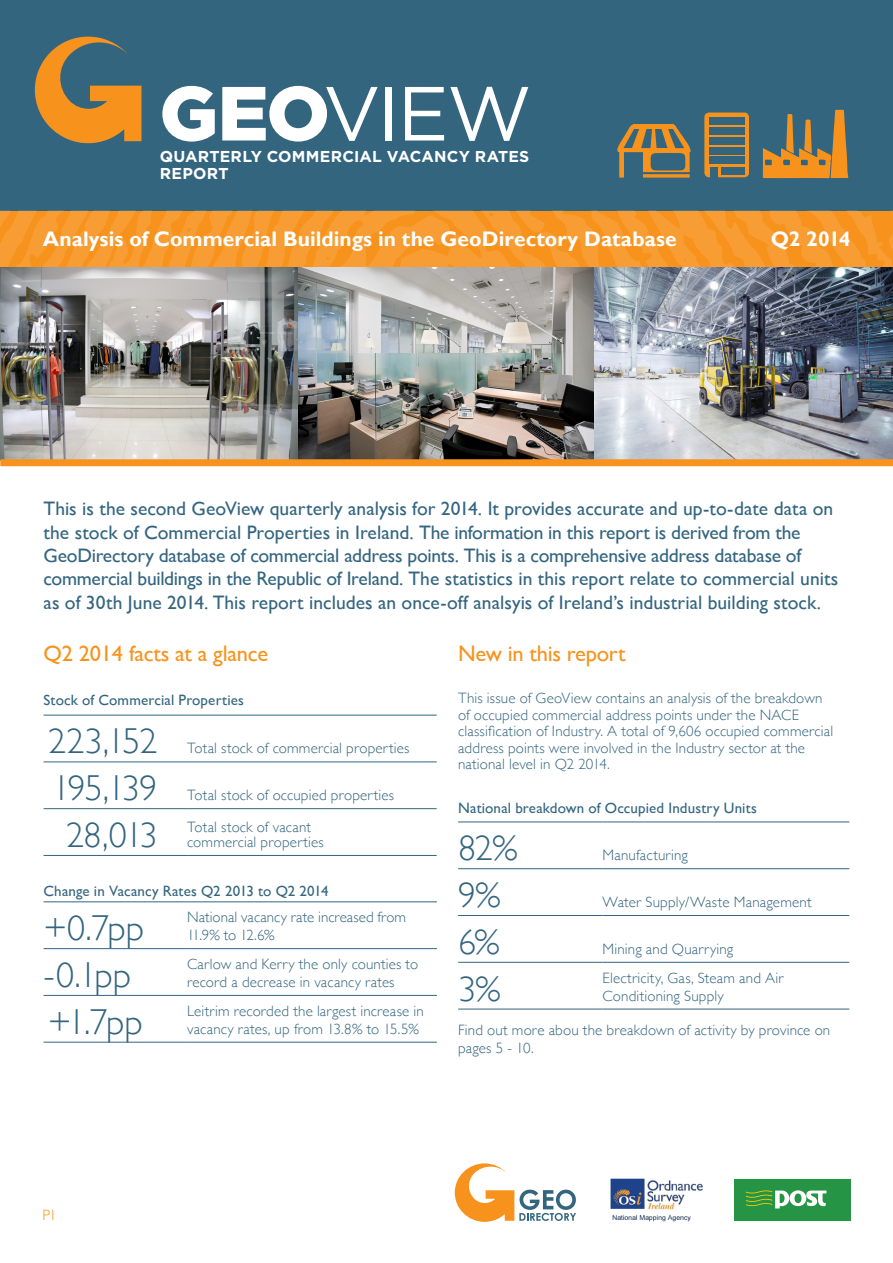
<style>
.page{position:relative;width:893px;height:1263px;background:#fff}
.page>*{position:absolute;margin:0;border:0;box-sizing:border-box;transform-origin:0 0}
.t1{font:76.5px "Gotham";color:#fff}
.percent{font:300 36px "Gill Sans";letter-spacing:-.035em;color:#33657f}
.Intro{font:22.5px "Gill Sans";letter-spacing:-.01em;color:#f7931d}
.t2{font:700 21px "Gill Sans";letter-spacing:.005em;color:#fff}
.Intro-2{font:19.5px/23.4px "Gill Sans";letter-spacing:-.005em;color:#33657f}
.t3{font:700 15.75px "Gotham";letter-spacing:.015em;color:#fff}
.Body{font:300 15px/18px "Gill Sans";letter-spacing:.01em;color:#33657f}
.Body-2{font:15px "Gill Sans";letter-spacing:.01em;color:#33657f}
.Bullet{font:15px "Gill Sans";letter-spacing:.01em;color:#33657f}
.Intro-3{font:15px "Gill Sans";letter-spacing:.01em;color:#33657f}
.Body-3{font:300 15px "Gill Sans";color:#f7931d}
.s1{font-weight:900}
</style>
<div class="page">
<svg style="left:44px;top:762px;width:393px;height:48px"></svg>
<hr style="left:44px;top:715px;width:143px;height:1px;background:#33657f">
<hr style="left:187px;top:715px;width:250px;height:1px;background:#33657f">
<hr style="left:44px;top:761px;width:143px;height:1px;background:#33657f">
<hr style="left:187px;top:761px;width:250px;height:1px;background:#33657f">
<hr style="left:44px;top:808px;width:143px;height:1px;background:#33657f">
<hr style="left:187px;top:808px;width:250px;height:1px;background:#33657f">
<hr style="left:44px;top:855px;width:143px;height:1px;background:#33657f">
<hr style="left:187px;top:855px;width:250px;height:1px;background:#33657f">
<svg style="left:44px;top:902px;width:393px;height:140px"></svg>
<hr style="left:44px;top:901px;width:143px;height:1px;background:#33657f">
<hr style="left:187px;top:901px;width:250px;height:1px;background:#33657f">
<hr style="left:44px;top:948px;width:143px;height:1px;background:#33657f">
<hr style="left:187px;top:948px;width:250px;height:1px;background:#33657f">
<hr style="left:44px;top:995px;width:143px;height:1px;background:#33657f">
<hr style="left:187px;top:995px;width:250px;height:1px;background:#33657f">
<hr style="left:44px;top:1042px;width:143px;height:1px;background:#33657f">
<hr style="left:187px;top:1042px;width:250px;height:1px;background:#33657f">
<svg style="left:458px;top:822px;width:391px;height:187px"></svg>
<hr style="left:458px;top:821px;width:145px;height:1px;background:#33657f">
<hr style="left:603px;top:821px;width:246px;height:1px;background:#33657f">
<hr style="left:458px;top:868px;width:145px;height:1px;background:#33657f">
<hr style="left:603px;top:868px;width:246px;height:1px;background:#33657f">
<hr style="left:458px;top:915px;width:145px;height:1px;background:#33657f">
<hr style="left:603px;top:915px;width:246px;height:1px;background:#33657f">
<hr style="left:458px;top:962px;width:145px;height:1px;background:#33657f">
<hr style="left:603px;top:962px;width:246px;height:1px;background:#33657f">
<hr style="left:458px;top:1009px;width:145px;height:1px;background:#33657f">
<hr style="left:603px;top:1009px;width:246px;height:1px;background:#33657f">
<div style="left:0;top:0;width:893px;height:212px;background:#33657f"></div>
<svg style="left:705px;top:113px;width:43px;height:64px"></svg>
<div style="left:704px;top:113px;width:45px;height:64px;border:1px solid #f7931d;border-radius:4px"></div>
<div style="left:710px;top:118px;width:35px;height:7px;background:#33657f"></div>
<div style="left:710px;top:128px;width:35px;height:7px;background:#33657f"></div>
<div style="left:710px;top:138px;width:35px;height:7px;background:#33657f"></div>
<div style="left:710px;top:157px;width:35px;height:7px;background:#33657f"></div>
<div style="left:710px;top:147px;width:35px;height:8px;background:#33657f"></div>
<div style="left:710px;top:167px;width:7px;height:11px;background:#33657f"></div>
<div style="left:721px;top:167px;width:24px;height:8px;background:#33657f"></div>
<img style="left:0;top:267px;width:893px;height:192px">
<svg style="left:0;top:211px;width:893px;height:56px;fill:#f79d33"></svg>
<svg style="left:35px;top:37px;width:106px;height:106px"></svg>
<div style="left:0;top:459px;width:893px;height:7px;background:#f7931d"></div>
<svg style="left:763px;top:110px;width:85px;height:68px"></svg>
<svg style="left:617px;top:124px;width:74px;height:54px"></svg>
<img style="left:610px;top:1178px;width:93px;height:44px">
<div style="left:734px;top:1178px;width:116px;height:42px;background:#259545"></div>
<svg style="left:746px;top:1190px;width:80px;height:18px"></svg>
<svg style="left:455px;top:1163px;width:121px;height:59px"></svg>
<p class="t1" style="left:159px;top:71px;width:374px"><span class="s1">GEO</span>VIEW</p>
<p class="t3" style="left:160px;top:147px;width:371px">QUARTERLY COMMERCIAL VACANCY RATES</p>
<p class="t3" style="left:160px;top:164px;width:70px">REPORT</p>
<p class="t2" style="left:43px;top:227px;width:635px">Analysis of Commercial Buildings in the GeoDirectory Database</p>
<p class="t2" style="left:771px;top:227px;width:81px">Q2 2014</p>
<p class="Intro-2" style="left:44px;top:497px;width:796px">This is the second GeoView quarterly analysis for 2014. It provides accurate and up‑to‑date data on the stock of Commercial Properties in Ireland. The information in this report is derived from the GeoDirectory database of commercial address points. This is a comprehensive address database of commercial buildings in the Republic of Ireland. The statistics in this report relate to commercial units as of 30th June 2014. This report includes an once-off analsyis of Ireland’s industrial building stock.</p>
<p class="Intro" style="left:44px;top:640px;width:226px">Q2 2014 facts at a glance</p>
<p class="Intro-3" style="left:44px;top:691px;width:202px">Stock of Commercial Properties</p>
<p class="percent" style="left:48px;top:713px;width:111px">223,152</p>
<p class="Intro" style="left:458px;top:640px;width:169px">New in this report</p>
<p class="Body" style="left:458px;top:689px;width:376px;line-height:16.5px">This issue of GeoView contains an analysis of the breakdown of occupied commercial address points under the NACE classification of Industry. A total of 9,606 occupied commercial address points were involved in the Industry sector at the national level in Q2 2014.</p>
<p class="Body-2" style="left:458px;top:799px;width:300px">National breakdown of Occupied Industry Units</p>
<p class="percent" style="left:458px;top:820px;width:61px">82%</p>
<p class="Body" style="left:187px;top:739px;width:224px">Total stock of commercial properties</p>
<p class="percent" style="left:52px;top:760px;width:106px">195,139</p>
<p class="Body" style="left:187px;top:785px;width:209px">Total stock of occupied properties</p>
<p class="percent" style="left:66px;top:807px;width:93px">28,013</p>
<p class="Body" style="left:187px;top:819px;width:138px;line-height:15px">Total stock of vacant commercial properties</p>
<p class="Bullet" style="left:44px;top:882px;width:286px">Change in Vacancy Rates Q2 2013 to Q2 2014</p>
<p class="percent" style="left:44px;top:900px;width:102px">+0.7pp</p>
<p class="Body" style="left:187px;top:907px;width:221px">National vacancy rate increased from<br>11.9% to 12.6%</p>
<p class="percent" style="left:44px;top:947px;width:89px">-0.1pp</p>
<p class="Body" style="left:187px;top:954px;width:233px">Carlow and Kerry the only counties to record a decrease in vacancy rates</p>
<p class="percent" style="left:48px;top:993px;width:96px">+1.7pp</p>
<p class="Body" style="left:187px;top:1001px;width:238px">Leitrim recorded the largest increase in vacancy rates, up from 13.8% to 15.5%</p>
<p class="Body" style="left:603px;top:846px;width:87px">Manufacturing</p>
<p class="percent" style="left:458px;top:867px;width:44px">9%</p>
<p class="Body" style="left:603px;top:892px;width:210px">Water Supply/Waste Management</p>
<p class="percent" style="left:458px;top:913px;width:43px">6%</p>
<p class="Body" style="left:603px;top:939px;width:132px">Mining and Quarrying</p>
<p class="percent" style="left:458px;top:960px;width:44px">3%</p>
<p class="Body" style="left:603px;top:968px;width:182px">Electricity, Gas, Steam and Air<br>Conditioning Supply</p>
<p class="Body" style="left:458px;top:1020px;width:374px">Find out more abou the breakdown of activity by province on pages 5 - 10.</p>
<p class="Body-3" style="left:43px;top:1204px;width:16px">P1</p>
</div>
